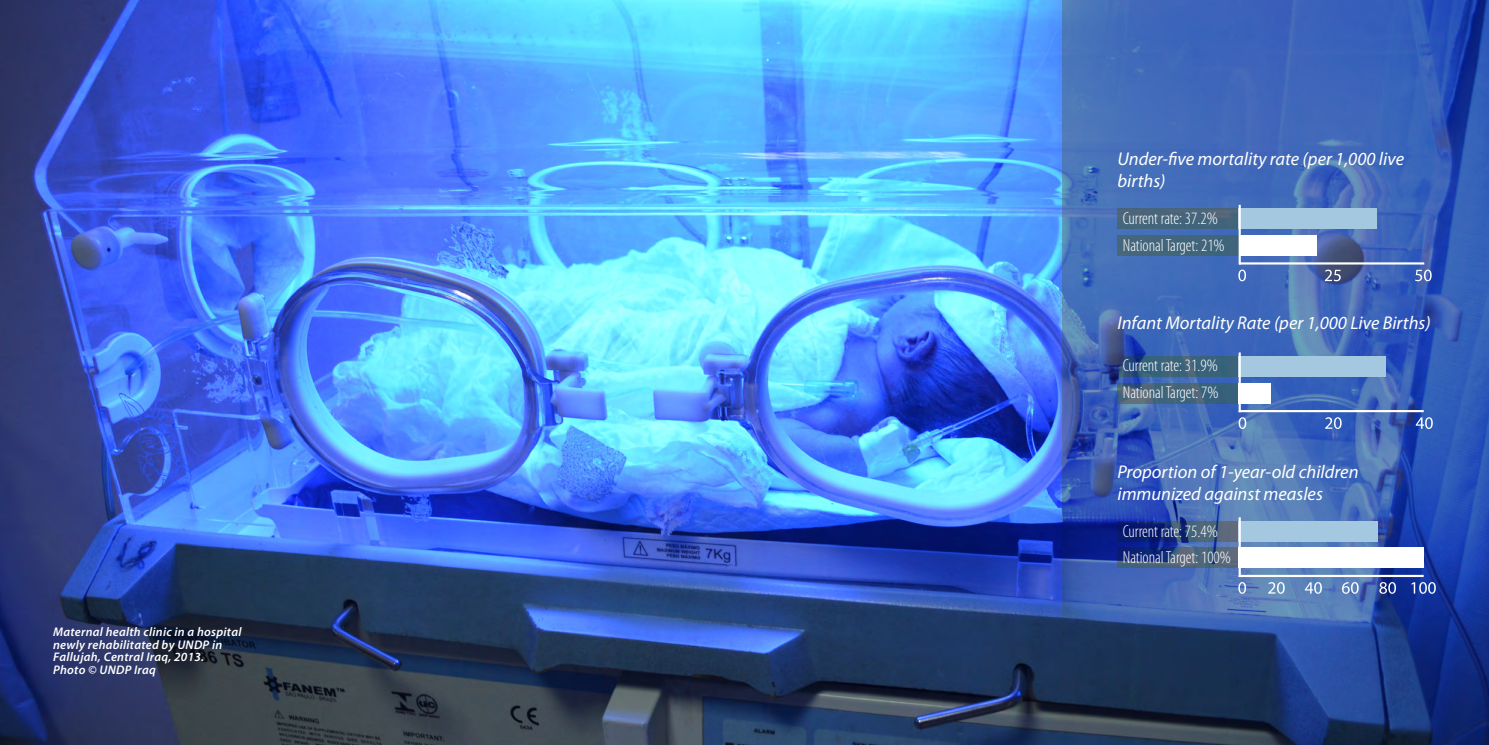
<style>
.page{position:relative;width:1489px;height:745px;background:#fff}
.page>*{position:absolute;margin:0;border:0;box-sizing:border-box;transform-origin:0 0}
.t1{font:italic 18.5px/22.1px "Myriad Pro";color:#fff}
.t2{font:300 condensed 17.38px "Myriad Pro";color:#fff}
.Captions{font:italic 600 12.5px/12.8px "Myriad Pro";letter-spacing:.02em;color:#fff}
</style>
<div class="page">
<img style="left:0;top:0;width:1062px;height:744px">
<svg style="left:1062px;top:0;width:426px;height:744px;background:#395ea9"></svg>
<svg style="left:1117px;top:383px;width:121px;height:20px;background:#44647a"></svg>
<svg style="left:1117px;top:356px;width:121px;height:20px;background:#365d79"></svg>
<hr style="left:1238px;top:410px;width:185px;height:2px;background:#fff">
<svg style="left:1238px;top:417px;width:8px;height:11px"></svg>
<svg style="left:1324px;top:417px;width:17px;height:11px"></svg>
<svg style="left:1415px;top:417px;width:17px;height:11px"></svg>
<svg style="left:1117px;top:547px;width:121px;height:20px;background:#3a5078"></svg>
<svg style="left:1117px;top:521px;width:121px;height:20px;background:#2a3f74"></svg>
<div style="left:1238px;top:547px;width:185px;height:20px;background:#fff"></div>
<div style="left:1238px;top:521px;width:139px;height:20px;background:#a5c8e1"></div>
<hr style="left:1238px;top:517px;width:2px;height:59px;background:#fff">
<hr style="left:1238px;top:574px;width:185px;height:2px;background:#fff">
<svg style="left:1411px;top:581px;width:24px;height:12px"></svg>
<svg style="left:1238px;top:581px;width:7px;height:12px"></svg>
<svg style="left:1268px;top:581px;width:16px;height:12px"></svg>
<svg style="left:1304px;top:581px;width:17px;height:12px"></svg>
<svg style="left:1341px;top:581px;width:17px;height:12px"></svg>
<svg style="left:1379px;top:581px;width:16px;height:12px"></svg>
<div style="left:1117px;top:235px;width:123px;height:20px;background:#42657b"></div>
<div style="left:1117px;top:209px;width:123px;height:20px;background:linear-gradient(to bottom,#50667b,#40657b)"></div>
<hr style="left:1239px;top:262px;width:185px;height:2px;background:#fff">
<svg style="left:1238px;top:269px;width:7px;height:12px"></svg>
<svg style="left:1414px;top:269px;width:17px;height:12px"></svg>
<svg style="left:1324px;top:269px;width:16px;height:12px"></svg>
<div style="left:1238px;top:209px;width:138px;height:20px;background:#a5c8e1"></div>
<div style="left:1238px;top:235px;width:78px;height:20px;background:#fff"></div>
<hr style="left:1238px;top:205px;width:2px;height:59px;background:#fff">
<div style="left:1238px;top:356px;width:147px;height:20px;background:#a5c8e1"></div>
<div style="left:1238px;top:383px;width:32px;height:20px;background:#fff"></div>
<hr style="left:1238px;top:352px;width:2px;height:60px;background:#fff">
<p class="Captions" style="left:53px;top:624px;width:190px">Maternal health clinic in a hospital newly rehabilitated by UNDP in<br>Fallujah, Central Iraq, 2013.</p>
<p class="Captions" style="left:53px;top:662px;width:104px">Photo © UNDP Iraq</p>
<p class="t1" style="left:1117px;top:147px;width:288px">Under-five mortality rate (per 1,000 live births)</p>
<p class="t2" style="left:1122px;top:208px;width:96px">Current rate: 37.2%</p>
<p class="t2" style="left:1122px;top:234px;width:103px">National Target: 21%</p>
<p class="t1" style="left:1117px;top:311px;width:315px">Infant Mortality Rate (per 1,000 Live Births)</p>
<p class="t2" style="left:1122px;top:354px;width:96px">Current rate: 31.9%</p>
<p class="t2" style="left:1122px;top:382px;width:97px">National Target: 7%</p>
<p class="t1" style="left:1117px;top:459px;width:243px">Proportion of 1-year-old children immunized against measles</p>
<p class="t2" style="left:1122px;top:520px;width:96px">Current rate: 75.4%</p>
<p class="t2" style="left:1122px;top:547px;width:110px">National Target: 100%</p>
</div>
